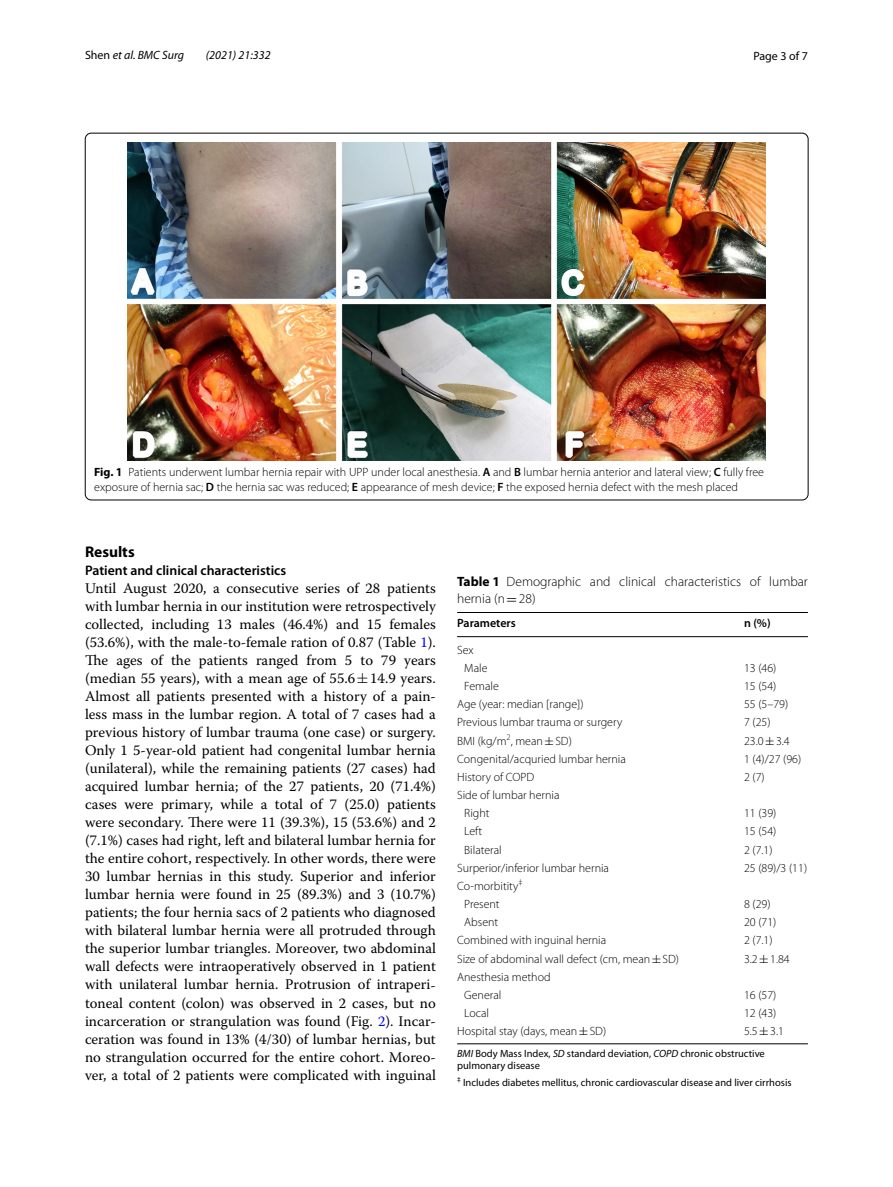
<style>
.page{position:relative;width:893px;height:1187px;background:#fff}
.page>*{position:absolute;margin:0;border:0;box-sizing:border-box;transform-origin:0 0}
.t1{font:700 15.45px "Myriad Pro";color:#000}
.t2{font:14.7px/18px "Warnock Pro";color:#000;text-align:justify}
.t3{font:600 13.8px "Myriad Pro";color:#000}
.t4{font:300 13.5px/16.5px "Myriad Pro";color:#000}
.t5{font:300 12px/18.1px "Myriad Pro";color:#000}
.t6{font:italic 12px "Myriad Pro";color:#000}
.t7{font:600 12px "Myriad Pro";color:#000}
.t8{font:12px "Myriad Pro";color:#000}
.t9{font:10.5px/12.8px "Myriad Pro";color:#000}
.s1{font-style:normal}
.s2{font-weight:700}
.s3{font-weight:600}
.s4{color:#00f}
.s5{font-family:"MTSY"}
.s6{font-family:"MTSY";font-weight:400}
.s7{font-style:italic}
</style>
<div class="page">
<img style="left:128px;top:142px;width:638px;height:318px">
<hr style="left:457px;top:612px;width:287px;height:1px;background:#000">
<hr style="left:457px;top:636px;width:287px;height:1px;background:#000">
<hr style="left:744px;top:612px;width:64px;height:1px;background:#000">
<hr style="left:744px;top:636px;width:64px;height:1px;background:#000">
<hr style="left:457px;top:1043px;width:287px;height:1px;background:#000">
<hr style="left:744px;top:1043px;width:64px;height:1px;background:#000">
<p class="t6" style="left:85px;top:48px;width:101px"><span class="s1">Shen</span> et al. BMC Surg</p>
<p class="t6" style="left:206px;top:48px;width:66px">(2021) 21:332</p>
<p class="t8" style="left:753px;top:48px;width:56px">Page 3 of 7</p>
<p class="t5" style="left:94px;top:464px;width:671px;line-height:15px"><span class="s2">Fig. 1</span> Patients underwent lumbar hernia repair with UPP under local anesthesia. <span class="s3">A</span> and <span class="s3">B</span> lumbar hernia anterior and lateral view; <span class="s3">C</span> fully free exposure of hernia sac; <span class="s3">D</span> the hernia sac was reduced; <span class="s3">E</span> appearance of mesh device; <span class="s3">F</span> the exposed hernia defect with the mesh placed</p>
<p class="t1" style="left:85px;top:542px;width:51px">Results</p>
<p class="t3" style="left:85px;top:562px;width:203px">Patient and clinical characteristics</p>
<p class="t2" style="left:85px;top:579px;width:352px">Until August 2020, a consecutive series of 28 patients with lumbar hernia in our institution were retrospectively collected, including 13 males (46.4%) and 15 females (53.6%), with the male-to-female ration of 0.87 (Table <span class="s4">1</span>).<br>The ages of the patients ranged from 5 to 79 years (median 55 years), with a mean age of 55.6<span class="s5">±</span>14.9 years.<br>Almost all patients presented with a history of a pain&shy;less mass in the lumbar region. A total of 7 cases had a previous history of lumbar trauma (one case) or surgery.<br>Only 1 5-year-old patient had congenital lumbar hernia (unilateral), while the remaining patients (27 cases) had acquired lumbar hernia; of the 27 patients, 20 (71.4%) cases were primary, while a total of 7 (25.0) patients were secondary. There were 11 (39.3%), 15 (53.6%) and 2 (7.1%) cases had right, left and bilateral lumbar hernia for the entire cohort, respectively. In other words, there were 30 lumbar hernias in this study. Superior and inferior lumbar hernia were found in 25 (89.3%) and 3 (10.7%) patients; the four hernia sacs of 2 patients who diagnosed with bilateral lumbar hernia were all protruded through the superior lumbar triangles. Moreover, two abdominal wall defects were intraoperatively observed in 1 patient with unilateral lumbar hernia. Protrusion of intraperi&shy;toneal content (colon) was observed in 2 cases, but no incarceration or strangulation was found (Fig. <span class="s4">2</span>). Incar&shy;ceration was found in 13% (4/30) of lumbar hernias, but no strangulation occurred for the entire cohort. Moreo&shy;ver, a total of 2 patients were complicated with inguinal</p>
<p class="t4" style="left:457px;top:573px;width:352px"><span class="s2">Table 1</span> Demographic and clinical characteristics of lumbar hernia (n<span class="s6">=</span>28)</p>
<p class="t7" style="left:457px;top:615px;width:60px">Parameters</p>
<p class="t7" style="left:744px;top:615px;width:28px">n (%)</p>
<p class="t5" style="left:464px;top:641px;width:25px;text-indent:-7px">Sex<br>Male</p>
<p class="t5" style="left:744px;top:659px;width:34px">13 (46)</p>
<p class="t5" style="left:464px;top:677px;width:36px">Female</p>
<p class="t5" style="left:744px;top:677px;width:34px">15 (54)</p>
<p class="t5" style="left:457px;top:695px;width:128px">Age (year: median [range])</p>
<p class="t5" style="left:744px;top:695px;width:46px">55 (5–79)</p>
<p class="t5" style="left:457px;top:713px;width:167px">Previous lumbar trauma or surgery</p>
<p class="t5" style="left:744px;top:713px;width:28px">7 (25)</p>
<p class="t5" style="left:457px;top:731px;width:116px">BMI (kg/m<sup>2</sup>, mean<span class="s6">±</span>SD)</p>
<p class="t5" style="left:744px;top:731px;width:47px">23.0<span class="s6">±</span>3.4</p>
<p class="t5" style="left:457px;top:749px;width:170px">Congenital/acquried lumbar hernia</p>
<p class="t5" style="left:744px;top:749px;width:59px">1 (4)/27 (96)</p>
<p class="t5" style="left:457px;top:768px;width:79px">History of COPD</p>
<p class="t5" style="left:744px;top:768px;width:22px">2 (7)</p>
<p class="t5" style="left:464px;top:786px;width:97px;text-indent:-7px">Side of lumbar hernia<br>Right</p>
<p class="t5" style="left:744px;top:804px;width:34px">11 (39)</p>
<p class="t5" style="left:464px;top:822px;width:19px">Left</p>
<p class="t5" style="left:744px;top:822px;width:34px">15 (54)</p>
<p class="t5" style="left:464px;top:840px;width:39px">Bilateral</p>
<p class="t5" style="left:744px;top:840px;width:30px">2 (7.1)</p>
<p class="t5" style="left:457px;top:858px;width:153px">Surperior/inferior lumbar hernia</p>
<p class="t5" style="left:744px;top:858px;width:65px">25 (89)/3 (11)</p>
<p class="t5" style="left:464px;top:876px;width:60px;text-indent:-7px">Co-morbitity<sup>‡<br></sup>Present</p>
<p class="t5" style="left:744px;top:895px;width:28px">8 (29)</p>
<p class="t5" style="left:464px;top:913px;width:36px">Absent</p>
<p class="t5" style="left:744px;top:913px;width:34px">20 (71)</p>
<p class="t5" style="left:457px;top:931px;width:151px">Combined with inguinal hernia</p>
<p class="t5" style="left:744px;top:931px;width:30px">2 (7.1)</p>
<p class="t5" style="left:457px;top:949px;width:223px">Size of abdominal wall defect (cm, mean<span class="s6">±</span>SD)</p>
<p class="t5" style="left:744px;top:949px;width:47px">3.2<span class="s6">±</span>1.84</p>
<p class="t5" style="left:464px;top:967px;width:88px;text-indent:-7px">Anesthesia method<br>General</p>
<p class="t5" style="left:744px;top:985px;width:34px">16 (57)</p>
<p class="t5" style="left:464px;top:1004px;width:26px">Local</p>
<p class="t5" style="left:744px;top:1004px;width:34px">12 (43)</p>
<p class="t5" style="left:457px;top:1022px;width:151px">Hospital stay (days, mean<span class="s6">±</span>SD)</p>
<p class="t5" style="left:744px;top:1022px;width:41px">5.5<span class="s6">±</span>3.1</p>
<p class="t9" style="left:457px;top:1046px;width:309px"><span class="s7">BMI</span> Body Mass Index, <span class="s7">SD</span> standard deviation, <span class="s7">COPD</span> chronic obstructive pulmonary disease</p>
<p class="t9" style="left:457px;top:1076px;width:336px"><sup>‡</sup> Includes diabetes mellitus, chronic cardiovascular disease and liver cirrhosis</p>
</div>
